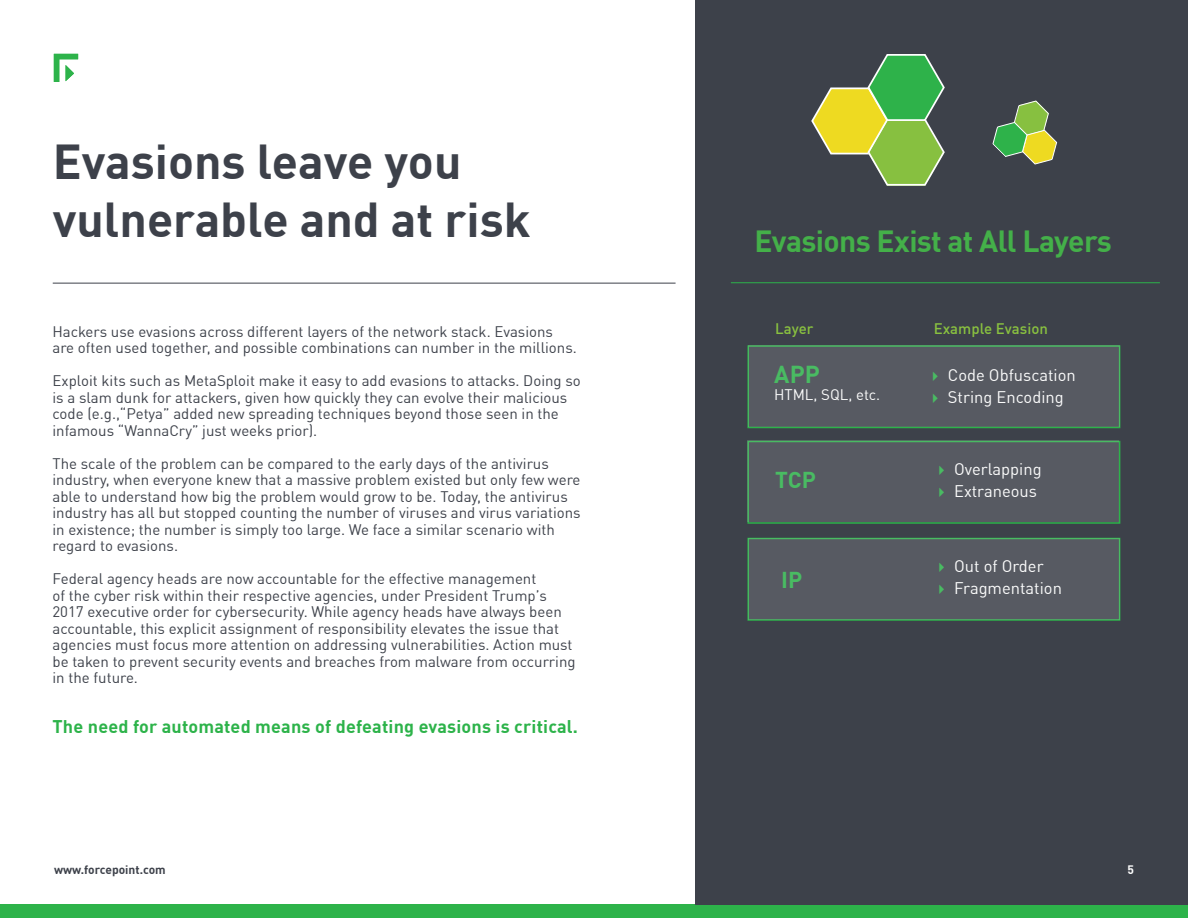
<style>
.page{position:relative;width:1188px;height:918px;background:#fff}
.page>*{position:absolute;margin:0;border:0;box-sizing:border-box;transform-origin:0 0}
.t1{font:700 48px/57.6px "DIN Offc Pro";color:#3d414a}
.t2{font:700 30px "DIN Offc Pro";letter-spacing:-.02em;color:#44b049}
.t3{font:700 24px "DIN Offc Pro";color:#2db34a}
.t4{font:700 22.5px "DIN Offc Pro";color:#2db34a}
.t5{font:700 18px "DIN Offc Pro";letter-spacing:.01em;color:#2db34a}
.t6{font:16.5px/21.8px "DIN Offc Pro";color:#fff}
.t7{font:15px/16.5px "DIN Offc Pro";color:#3d414a}
.t8{font:500 15px "DIN Offc Pro";color:#89c140}
.t9{font:15px "DIN Offc Pro";color:#fff}
.t10{font:700 12px "DIN Offc Pro";color:#3d414a}
.t11{font:700 12px "DIN Offc Pro";color:#fff}
</style>
<div class="page">
<div style="left:0;top:904px;width:1188px;height:14px;background:#2db34a"></div>
<div style="left:696px;top:0;width:492px;height:904px;background:#3d414a"></div>
<hr style="left:53px;top:283px;width:623px;height:1px;background:#3d414a">
<hr style="left:731px;top:282px;width:429px;height:1px;background:#2db34a">
<svg style="left:54px;top:54px;width:24px;height:28px"></svg>
<div style="left:747px;top:441px;width:373px;height:83px;border:2px solid #2db34a"></div>
<div style="left:748px;top:345px;width:372px;height:82px;background:#575a62"></div>
<div style="left:747px;top:441px;width:372px;height:81px;background:#575a62"></div>
<div style="left:748px;top:538px;width:372px;height:82px;background:#575a62"></div>
<svg style="left:811px;top:54px;width:134px;height:132px"></svg>
<svg style="left:992px;top:100px;width:66px;height:65px"></svg>
<h1 class="t1" style="left:53px;top:130px;width:479px">Evasions leave you vulnerable and at risk</h1>
<p class="t7" style="left:52px;top:322px;width:526px">Hackers use evasions across different layers of the network stack. Evasions are often used together, and possible combinations can number in the millions.</p>
<p class="t7" style="left:52px;top:371px;width:530px">Exploit kits such as MetaSploit make it easy to add evasions to attacks. Doing so is a slam dunk for attackers, given how quickly they can evolve their malicious code (e.g.,“Petya” added new spreading techniques beyond those seen in the infamous “WannaCry” just weeks prior).</p>
<p class="t7" style="left:52px;top:454px;width:530px">The scale of the problem can be compared to the early days of the antivirus industry, when everyone knew that a massive problem existed but only few were able to understand how big the problem would grow to be. Today, the antivirus industry has all but stopped counting the number of viruses and virus variations in existence; the number is simply too large. We face a similar scenario with regard to evasions.</p>
<p class="t7" style="left:52px;top:569px;width:525px">Federal agency heads are now accountable for the effective management<br>of the cyber risk within their respective agencies, under President Trump’s 2017 executive order for cybersecurity. While agency heads have always been accountable, this explicit assignment of responsibility elevates the issue that agencies must focus more attention on addressing vulnerabilities. Action must be taken to prevent security events and breaches from malware from occurring in the future.</p>
<p class="t5" style="left:52px;top:712px;width:527px">The need for automated means of defeating evasions is critical.</p>
<p class="t10" style="left:54px;top:861px;width:113px">www.forcepoint.com</p>
<h2 class="t2" style="left:754px;top:218px;width:359px">Evasions Exist at All Layers</h2>
<p class="t8" style="left:775px;top:317px;width:40px">Layer</p>
<p class="t8" style="left:934px;top:317px;width:116px">Example Evasion</p>
<h3 class="t3" style="left:774px;top:356px;width:47px">APP</h3>
<p class="t9" style="left:774px;top:383px;width:108px">HTML, SQL, etc.</p>
<h3 class="t4" style="left:775px;top:462px;width:42px">TCP</h3>
<h3 class="t4" style="left:781px;top:562px;width:23px">IP</h3>
<p class="t6" style="left:948px;top:363px;width:129px">Code Obfuscation<br>String Encoding</p>
<p class="t6" style="left:954px;top:457px;width:89px">Overlapping<br>Extraneous</p>
<p class="t6" style="left:954px;top:554px;width:109px">Out of Order<br>Fragmentation</p>
<p class="t11" style="left:1127px;top:861px;width:8px">5</p>
</div>
